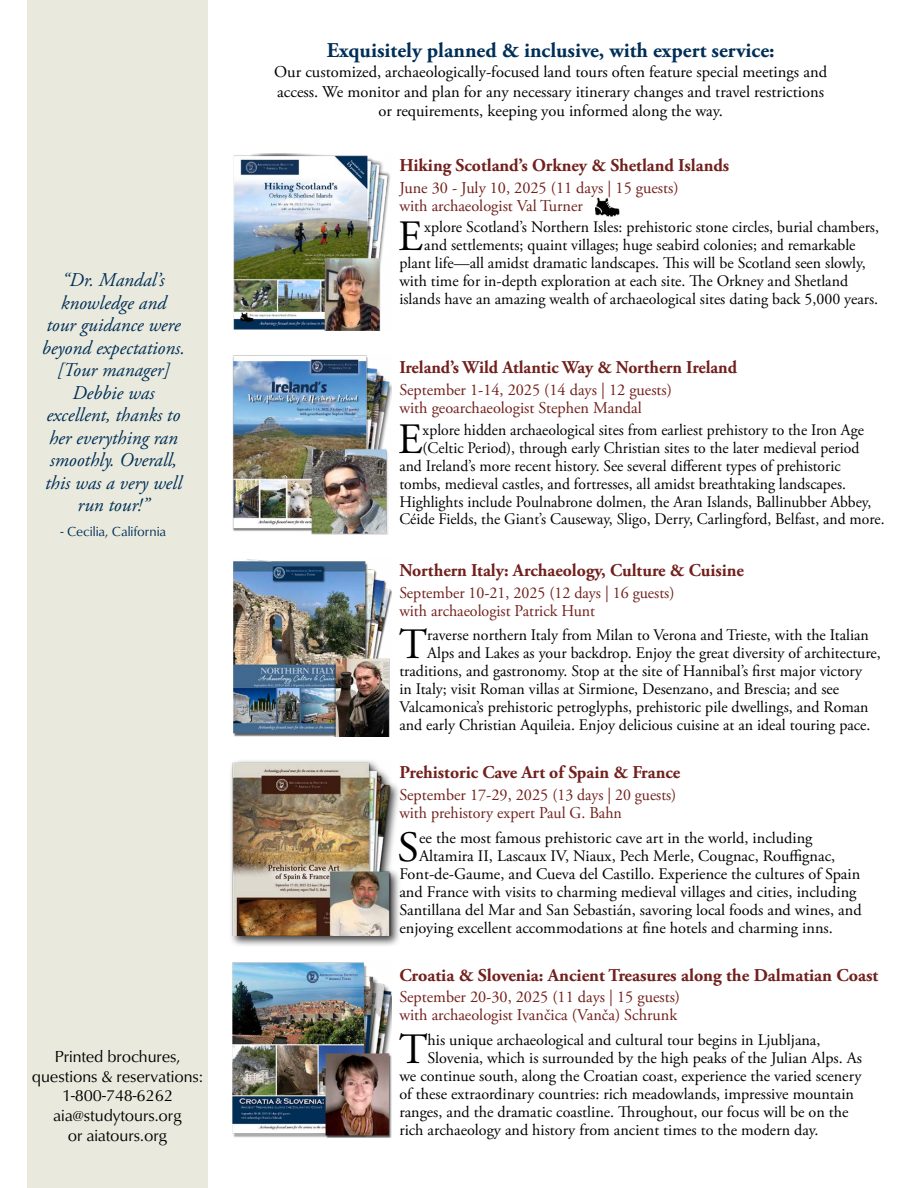
<style>
.page{position:relative;width:918px;height:1188px;background:#fff}
.page>*{position:absolute;margin:0;border:0;box-sizing:border-box;transform-origin:0 0}
.t1{font:43.2px "Adobe Garamond Pro";color:#000}
.t2{font:700 21px "Adobe Garamond Pro";color:#002e57}
.t3{font:italic 19.5px/22.5px "Adobe Garamond Pro";color:#002e57;text-align:center}
.t4{font:700 18px "Adobe Garamond Pro";color:#71201c}
.t5{font:16.5px/18px "Adobe Garamond Pro";color:#71201c}
.t6{font:16.5px/19.8px "Adobe Garamond Pro";color:#000;text-align:center}
.t7{font:16.5px/19.8px "Classico URW";letter-spacing:-.005em;color:#000;text-align:center}
.t8{font:16.2px "Adobe Garamond Pro";color:#000}
.t9{font:13.5px "Classico URW";color:#002e57}
</style>
<div class="page">
<div style="left:27px;top:0;width:181px;height:1188px;background:#e9eadd"></div>
<img style="left:233px;top:154px;width:157px;height:177px">
<img style="left:595px;top:197px;width:25px;height:20px">
<img style="left:232px;top:355px;width:160px;height:180px">
<img style="left:233px;top:559px;width:159px;height:177px">
<div style="left:229px;top:759px;width:172px;height:189px;background:#000;opacity:.75"></div>
<img style="left:231px;top:760px;width:160px;height:176px">
<img style="left:232px;top:962px;width:160px;height:175px">
<p class="t3" style="left:42px;top:269px;width:145px">“Dr. Mandal’s knowledge and<br>tour guidance were beyond expectations. [Tour manager]<br>Debbie was excellent, thanks to her everything ran smoothly. Overall, this was a very well run tour!”</p>
<p class="t9" style="left:61px;top:521px;width:107px">- Cecilia, California</p>
<p class="t7" style="left:32px;top:1046px;width:173px">Printed brochures, questions &amp; reservations:<br>1-800-748-6262 aia@studytours.org<br>or aiatours.org</p>
<p class="t2" style="left:327px;top:38px;width:449px">Exquisitely planned &amp; inclusive, with expert service:</p>
<p class="t6" style="left:274px;top:62px;width:554px">Our customized, archaeologically-focused land tours often feature special meetings and access. We monitor and plan for any necessary itinerary changes and travel restrictions or requirements, keeping you informed along the way.</p>
<p class="t4" style="left:399px;top:155px;width:331px">Hiking Scotland’s Orkney &amp; Shetland Islands</p>
<p class="t5" style="left:399px;top:179px;width:281px">June 30 - July 10, 2025 (11 days | 15 guests) with archaeologist Val Turner</p>
<h1 class="t1" style="left:398px;top:210px;width:26px">E</h1>
<p class="t8" style="left:424px;top:217px;width:456px">xplore Scotland’s Northern Isles: prehistoric stone circles, burial chambers,</p>
<p class="t8" style="left:424px;top:235px;width:433px">and settlements; quaint villages; huge seabird colonies; and remarkable</p>
<p class="t8" style="left:399px;top:253px;width:468px">plant life—all amidst dramatic landscapes. This will be Scotland seen slowly,</p>
<p class="t8" style="left:399px;top:271px;width:450px">with time for in-depth exploration at each site. The Orkney and Shetland</p>
<p class="t8" style="left:399px;top:289px;width:480px">islands have an amazing wealth of archaeological sites dating back 5,000 years.</p>
<p class="t4" style="left:399px;top:357px;width:339px">Ireland’s Wild Atlantic Way &amp; Northern Ireland</p>
<p class="t5" style="left:399px;top:381px;width:274px">September 1-14, 2025 (14 days | 12 guests) with geoarchaeologist Stephen Mandal</p>
<h1 class="t1" style="left:398px;top:413px;width:26px">E</h1>
<p class="t8" style="left:423px;top:420px;width:443px">xplore hidden archaeological sites from earliest prehistory to the Iron Age</p>
<p class="t8" style="left:423px;top:438px;width:438px">(Celtic Period), through early Christian sites to the later medieval period</p>
<p class="t8" style="left:399px;top:456px;width:443px">and Ireland’s more recent history. See several different types of prehistoric</p>
<p class="t8" style="left:399px;top:474px;width:448px">tombs, medieval castles, and fortresses, all amidst breathtaking landscapes.</p>
<p class="t8" style="left:399px;top:492px;width:473px">Highlights include Poulnabrone dolmen, the Aran Islands, Ballinubber Abbey,</p>
<p class="t8" style="left:399px;top:510px;width:487px">Céide Fields, the Giant’s Causeway, Sligo, Derry, Carlingford, Belfast, and more.</p>
<p class="t4" style="left:399px;top:560px;width:346px">Northern Italy: Archaeology, Culture &amp; Cuisine</p>
<p class="t5" style="left:399px;top:584px;width:277px">September 10-21, 2025 (12 days | 16 guests) with archaeologist Patrick Hunt</p>
<h1 class="t1" style="left:399px;top:619px;width:30px">T</h1>
<p class="t8" style="left:427px;top:625px;width:443px">raverse northern Italy from Milan to Verona and Trieste, with the Italian</p>
<p class="t8" style="left:427px;top:643px;width:455px">Alps and Lakes as your backdrop. Enjoy the great diversity of architecture,</p>
<p class="t8" style="left:399px;top:661px;width:464px">traditions, and gastronomy. Stop at the site of Hannibal’s first major victory</p>
<p class="t8" style="left:399px;top:679px;width:441px">in Italy; visit Roman villas at Sirmione, Desenzano, and Brescia; and see</p>
<p class="t8" style="left:399px;top:697px;width:471px">Valcamonica’s prehistoric petroglyphs, prehistoric pile dwellings, and Roman</p>
<p class="t8" style="left:399px;top:715px;width:473px">and early Christian Aquileia. Enjoy delicious cuisine at an ideal touring pace.</p>
<p class="t4" style="left:399px;top:762px;width:282px">Prehistoric Cave Art of Spain &amp; France</p>
<p class="t5" style="left:399px;top:786px;width:278px">September 17-29, 2025 (13 days | 20 guests) with prehistory expert Paul G. Bahn</p>
<h1 class="t1" style="left:398px;top:821px;width:23px">S</h1>
<p class="t8" style="left:419px;top:828px;width:395px">ee the most famous prehistoric cave art in the world, including</p>
<p class="t8" style="left:419px;top:846px;width:418px">Altamira II, Lascaux IV, Niaux, Pech Merle, Cougnac, Rouffignac,</p>
<p class="t8" style="left:399px;top:864px;width:462px">Font-de-Gaume, and Cueva del Castillo. Experience the cultures of Spain</p>
<p class="t8" style="left:399px;top:882px;width:459px">and France with visits to charming medieval villages and cities, including</p>
<p class="t8" style="left:399px;top:900px;width:464px">Santillana del Mar and San Sebastián, savoring local foods and wines, and</p>
<p class="t8" style="left:399px;top:918px;width:435px">enjoying excellent accommodations at fine hotels and charming inns.</p>
<p class="t4" style="left:399px;top:965px;width:481px">Croatia &amp; Slovenia: Ancient Treasures along the Dalmatian Coast</p>
<p class="t5" style="left:399px;top:989px;width:282px">September 20-30, 2025 (11 days | 15 guests) with archaeologist Ivančica (Vanča) Schrunk</p>
<h1 class="t1" style="left:399px;top:1024px;width:30px">T</h1>
<p class="t8" style="left:428px;top:1030px;width:394px">his unique archaeological and cultural tour begins in Ljubljana,</p>
<p class="t8" style="left:428px;top:1048px;width:436px">Slovenia, which is surrounded by the high peaks of the Julian Alps. As</p>
<p class="t8" style="left:399px;top:1066px;width:464px">we continue south, along the Croatian coast, experience the varied scenery</p>
<p class="t8" style="left:399px;top:1084px;width:456px">of these extraordinary countries: rich meadowlands, impressive mountain</p>
<p class="t8" style="left:399px;top:1102px;width:451px">ranges, and the dramatic coastline. Throughout, our focus will be on the</p>
<p class="t8" style="left:399px;top:1120px;width:421px">rich archaeology and history from ancient times to the modern day.</p>
</div>
